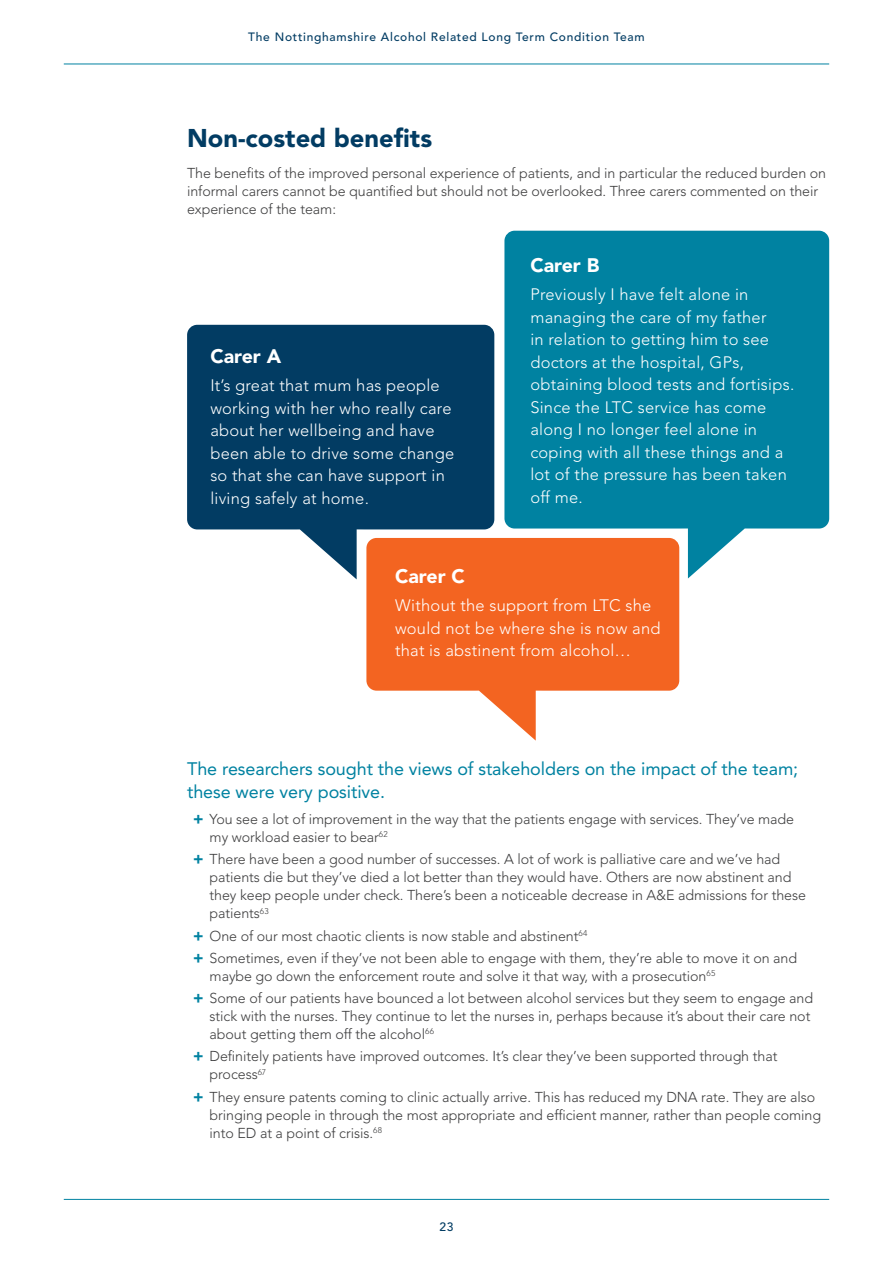
<style>
.page{position:relative;width:893px;height:1263px;background:#fff}
.page>*{position:absolute;margin:0;border:0;box-sizing:border-box;transform-origin:0 0}
.Para_Heading_B{font:900 25.5px "Avenir";color:#023c63}
.Para_Heading{font:900 19.5px "Avenir";color:#fff}
.Sub_Heading_B{font:18px/22.5px "Avenir";letter-spacing:-.005em;color:#0082a1}
.Body{font:300 16.5px/22.5px "Avenir";letter-spacing:.015em;color:#fff}
.Body_New_Para{font:300 14.25px/18px "Avenir";letter-spacing:-.005em;color:#3e3e3f}
.t1{font:500 12px "Avenir";letter-spacing:.06em;color:#023c63}
.s1{font-weight:900;font-size:15.75px;color:#0082a1}
</style>
<div class="page">
<hr style="left:64px;top:64px;width:765px;height:1px;background:#0082a1">
<hr style="left:64px;top:1199px;width:765px;height:1px;background:#0082a1">
<svg style="left:366px;top:538px;width:313px;height:203px;fill:#f36421"></svg>
<svg style="left:504px;top:231px;width:325px;height:347px;fill:#0082a1"></svg>
<svg style="left:187px;top:325px;width:307px;height:254px;fill:#023c63"></svg>
<p class="t1" style="left:248px;top:30px;width:398px">The Nottinghamshire Alcohol Related Long Term Condition Team</p>
<p class="Para_Heading_B" style="left:187px;top:123px;width:247px">Non-costed benefits</p>
<p class="Body_New_Para" style="left:187px;top:164px;width:641px">The benefits of the improved personal experience of patients, and in particular the reduced burden on informal carers cannot be quantified but should not be overlooked. Three carers commented on their experience of the team:</p>
<p class="Para_Heading" style="left:210px;top:344px;width:72px">Carer A</p>
<p class="Body" style="left:210px;top:374px;width:245px">It’s great that mum has people working with her who really care about her wellbeing and have been able to drive some change so that she can have support in living safely at home.</p>
<p class="Para_Heading" style="left:530px;top:253px;width:70px">Carer B</p>
<p class="Body" style="left:530px;top:283px;width:265px">Previously I have felt alone in managing the care of my father<br>in relation to getting him to see doctors at the hospital, GPs, obtaining blood tests and fortisips.<br>Since the LTC service has come along I no longer feel alone in coping with all these things and a lot of the pressure has been taken off me.</p>
<p class="Para_Heading" style="left:395px;top:564px;width:71px">Carer C</p>
<p class="Body" style="left:395px;top:594px;width:267px">Without the support from LTC she would not be where she is now and that is abstinent from alcohol…</p>
<p class="Sub_Heading_B" style="left:187px;top:758px;width:613px">The researchers sought the views of stakeholders on the impact of the team; these were very positive.</p>
<p class="Body_New_Para" style="left:210px;top:810px;width:586px;text-indent:-16px"><span class="s1">+</span> You see a lot of improvement in the way that the patients engage with services. They’ve made my workload easier to bear<sup>62</sup></p>
<p class="Body_New_Para" style="left:210px;top:850px;width:598px;text-indent:-16px"><span class="s1">+</span> There have been a good number of successes. A lot of work is palliative care and we’ve had patients die but they’ve died a lot better than they would have. Others are now abstinent and they keep people under check. There’s been a noticeable decrease in A&amp;E admissions for these patients<sup>63</sup></p>
<p class="Body_New_Para" style="left:193px;top:927px;width:396px"><span class="s1">+</span> One of our most chaotic clients is now stable and abstinent<sup>64</sup></p>
<p class="Body_New_Para" style="left:210px;top:949px;width:589px;text-indent:-16px"><span class="s1">+</span> Sometimes, even if they’ve not been able to engage with them, they’re able to move it on and maybe go down the enforcement route and solve it that way, with a prosecution<sup>65</sup></p>
<p class="Body_New_Para" style="left:210px;top:989px;width:605px;text-indent:-16px"><span class="s1">+</span> Some of our patients have bounced a lot between alcohol services but they seem to engage and stick with the nurses. They continue to let the nurses in, perhaps because it’s about their care not about getting them off the alcohol<sup>66</sup></p>
<p class="Body_New_Para" style="left:210px;top:1047px;width:569px;text-indent:-16px"><span class="s1">+</span> Definitely patients have improved outcomes. It’s clear they’ve been supported through that process<sup>67</sup></p>
<p class="Body_New_Para" style="left:210px;top:1088px;width:613px;text-indent:-16px"><span class="s1">+</span> They ensure patents coming to clinic actually arrive. This has reduced my DNA rate. They are also bringing people in through the most appropriate and efficient manner, rather than people coming into ED at a point of crisis.<sup>68</sup></p>
<p class="t1" style="left:439px;top:1220px;width:16px">23</p>
</div>
